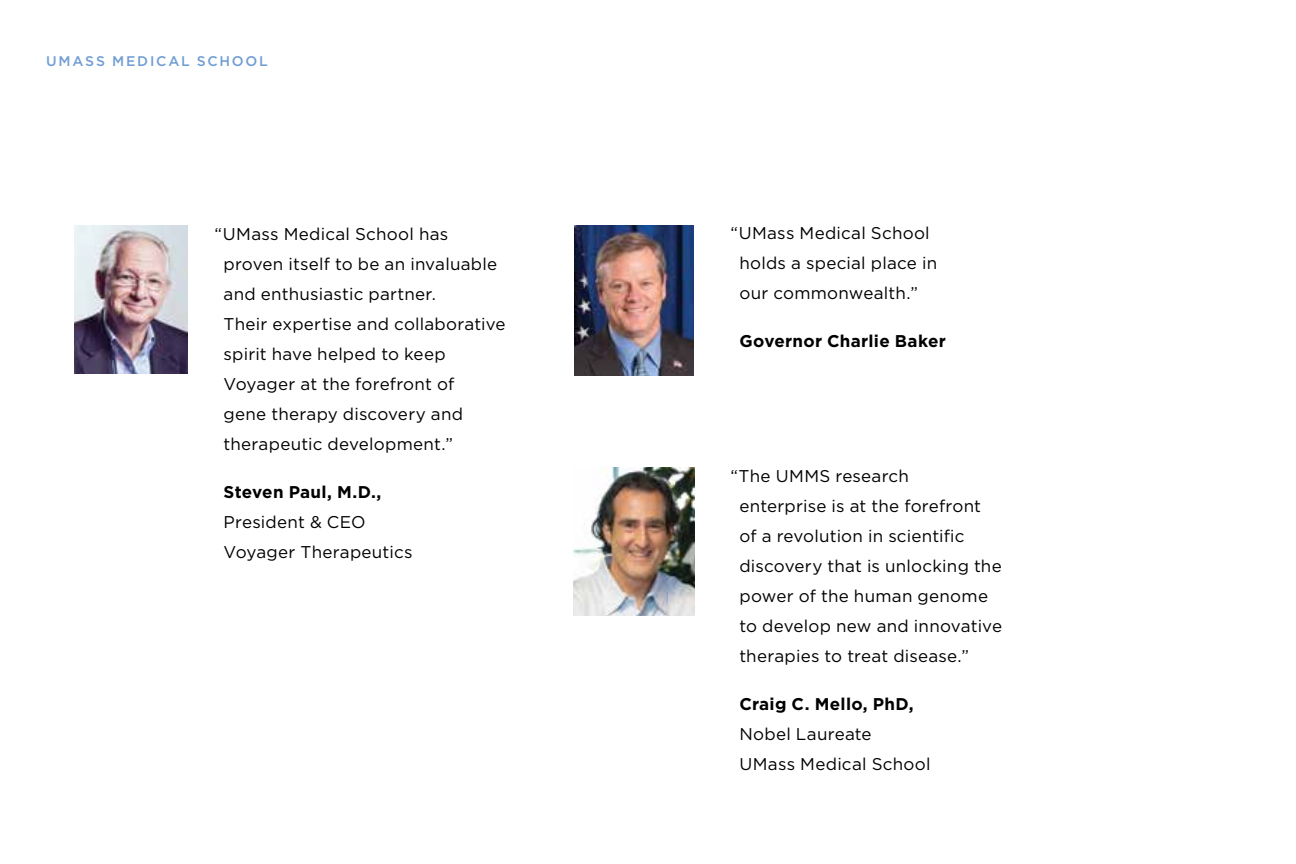
<style>
.page{position:relative;width:1296px;height:864px;background:#fff}
.page>*{position:absolute;margin:0;border:0;box-sizing:border-box;transform-origin:0 0}
.t1{font:17px/30px "Gotham";letter-spacing:.015em;color:#000}
.t2{font:700 17px "Gotham";letter-spacing:.015em;color:#000}
.t3{font:500 14px "Gotham";letter-spacing:.125em;color:#729ed4}
</style>
<div class="page">
<img style="left:75px;top:225px;width:113px;height:149px">
<img style="left:575px;top:226px;width:118px;height:150px">
<img style="left:574px;top:468px;width:120px;height:147px">
<hr style="left:1295px;top:27px;width:1px;height:810px;background:#729ed4">
<p class="t3" style="left:46px;top:54px;width:223px">UMASS MEDICAL SCHOOL</p>
<p class="t1" style="left:224px;top:219px;width:284px;text-indent:-9px">“UMass Medical School has proven itself to be an invaluable and enthusiastic partner.<br>Their expertise and collaborative spirit have helped to keep<br>Voyager at the forefront of<br>gene therapy discovery and therapeutic development.”</p>
<p class="t2" style="left:224px;top:482px;width:159px">Steven Paul, M.D.,</p>
<p class="t1" style="left:224px;top:507px;width:191px">President &amp; CEO<br>Voyager Therapeutics</p>
<p class="t1" style="left:739px;top:218px;width:199px;text-indent:-9px">“UMass Medical School holds a special place in our commonwealth.”</p>
<p class="t2" style="left:739px;top:331px;width:208px">Governor Charlie Baker</p>
<p class="t1" style="left:739px;top:461px;width:264px;text-indent:-9px">“The UMMS research<br>enterprise is at the forefront of a revolution in scientific discovery that is unlocking the power of the human genome to develop new and innovative therapies to treat disease.”</p>
<p class="t2" style="left:739px;top:694px;width:176px">Craig C. Mello, PhD,</p>
<p class="t1" style="left:739px;top:719px;width:193px">Nobel Laureate<br>UMass Medical School</p>
</div>
